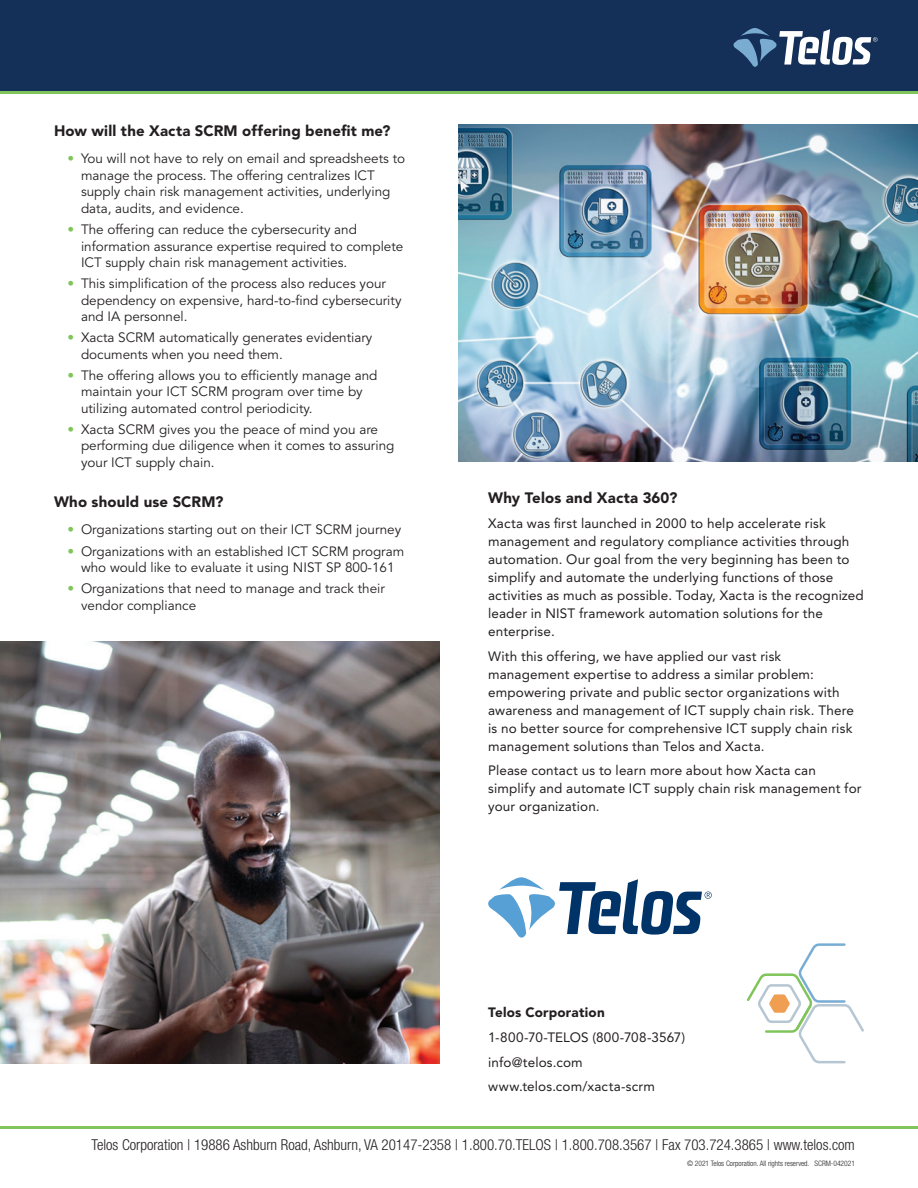
<style>
.page{position:relative;width:918px;height:1188px;background:#fff}
.page>*{position:absolute;margin:0;border:0;box-sizing:border-box;transform-origin:0 0}
.t1{font:300 condensed 15px "Helvetica Neue";color:#231f20}
.t2{font:900 15px "Avenir";letter-spacing:.01em;color:#231f20}
.t3{font:13.5px/16.5px "Avenir";color:#231f20}
.t4{font:13.5px/18px "Avenir";letter-spacing:.01em;color:#231f20}
.t5{font:900 13.5px "Avenir";letter-spacing:.015em;color:#231f20}
.t6{font:300 condensed 7.5px "Helvetica Neue";color:#231f20}
.s1{color:#80c55b}
</style>
<div class="page">
<hr style="left:0;top:1126px;width:918px;height:3px;background:#80c55b">
<svg style="left:488px;top:877px;width:224px;height:61px"></svg>
<div style="left:0;top:0;width:918px;height:92px;background:#143059"></div>
<svg style="left:733px;top:28px;width:145px;height:39px"></svg>
<hr style="left:0;top:91px;width:918px;height:3px;background:#80c55b">
<img style="left:0;top:642px;width:440px;height:422px">
<img style="left:458px;top:124px;width:460px;height:337px">
<svg style="left:747px;top:943px;width:117px;height:121px"></svg>
<p class="t2" style="left:54px;top:121px;width:338px">How will the Xacta SCRM offering benefit me?</p>
<p class="t3" style="left:81px;top:151px;width:326px;text-indent:-14px"><span class="s1">•</span> You will not have to rely on email and spreadsheets to manage the process. The offering centralizes ICT supply chain risk management activities, underlying data, audits, and evidence.</p>
<p class="t3" style="left:81px;top:222px;width:324px;text-indent:-14px"><span class="s1">•</span> The offering can reduce the cybersecurity and information assurance expertise required to complete<br>ICT supply chain risk management activities.</p>
<p class="t3" style="left:81px;top:276px;width:322px;text-indent:-14px"><span class="s1">•</span> This simplification of the process also reduces your dependency on expensive, hard-to-find cybersecurity and IA personnel.</p>
<p class="t3" style="left:81px;top:330px;width:293px;text-indent:-14px"><span class="s1">•</span> Xacta SCRM automatically generates evidentiary documents when you need them.</p>
<p class="t3" style="left:81px;top:367px;width:298px;text-indent:-14px"><span class="s1">•</span> The offering allows you to efficiently manage and maintain your ICT SCRM program over time by utilizing automated control periodicity.</p>
<p class="t3" style="left:81px;top:421px;width:315px;text-indent:-14px"><span class="s1">•</span> Xacta SCRM gives you the peace of mind you are performing due diligence when it comes to assuring your ICT supply chain.</p>
<p class="t2" style="left:54px;top:492px;width:171px">Who should use SCRM?</p>
<p class="t3" style="left:68px;top:522px;width:335px"><span class="s1">•</span> Organizations starting out on their ICT SCRM journey</p>
<p class="t3" style="left:68px;top:543px;width:338px;text-align:center"><span class="s1">•</span> Organizations with an established ICT SCRM program who would like to evaluate it using NIST SP 800-161</p>
<p class="t3" style="left:81px;top:581px;width:305px;text-indent:-14px"><span class="s1">•</span> Organizations that need to manage and track their vendor compliance</p>
<p class="t2" style="left:488px;top:489px;width:191px">Why Telos and Xacta 360?</p>
<p class="t4" style="left:488px;top:514px;width:377px">Xacta was first launched in 2000 to help accelerate risk management and regulatory compliance activities through automation. Our goal from the very beginning has been to simplify and automate the underlying functions of those activities as much as possible. Today, Xacta is the recognized leader in NIST framework automation solutions for the enterprise.</p>
<p class="t4" style="left:488px;top:647px;width:367px">With this offering, we have applied our vast risk management expertise to address a similar problem: empowering private and public sector organizations with awareness and management of ICT supply chain risk. There is no better source for comprehensive ICT supply chain risk management solutions than Telos and Xacta.</p>
<p class="t4" style="left:488px;top:762px;width:375px">Please contact us to learn more about how Xacta can simplify and automate ICT supply chain risk management for your organization.</p>
<p class="t5" style="left:488px;top:1004px;width:118px">Telos Corporation</p>
<p class="t4" style="left:488px;top:1025px;width:199px;line-height:24.8px">1-800-70-TELOS (800-708-3567) info@telos.com www.telos.com/xacta-scrm</p>
<p class="t1" style="left:92px;top:1136px;width:765px">Telos Corporation | 19886 Ashburn Road, Ashburn, VA 20147-2358 | 1.800.70.TELOS | 1.800.708.3567 | Fax 703.724.3865 | www.telos.com</p>
<p class="t6" style="left:687px;top:1160px;width:170px">© 2021 Telos Corporation. All rights reserved. SCRM-042021</p>
</div>
